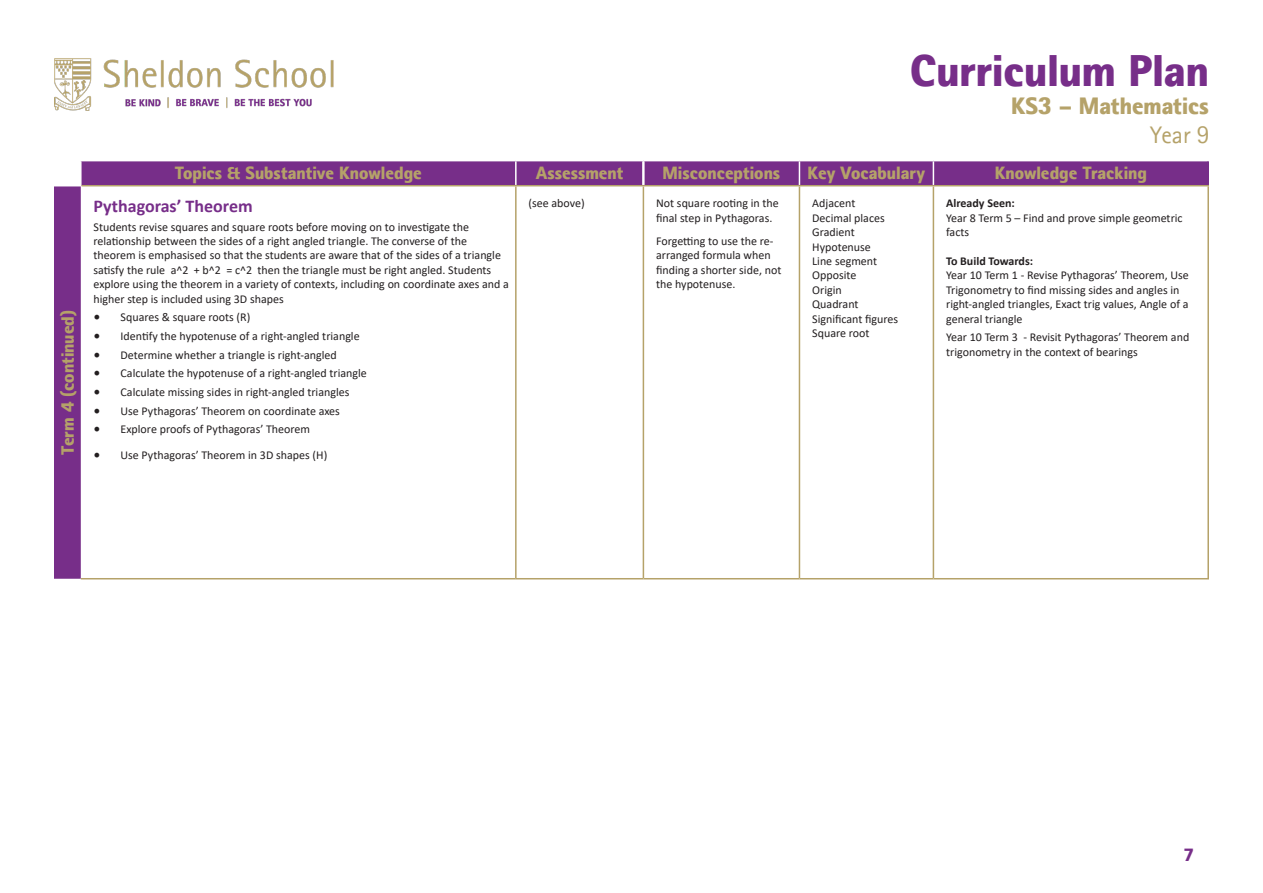
<style>
.page{position:relative;width:1263px;height:893px;background:#fff}
.page>*{position:absolute;margin:0;border:0;box-sizing:border-box;transform-origin:0 0}
.t1{font:900 45px "Rotis II Sans Pro";color:#772e89}
.t2{font:900 24px "Rotis II Sans Pro";color:#b5a269}
.t3{font:24px "Rotis II Sans Pro";color:#b5a269}
.t4{font:900 18px "Rotis II Sans Pro";color:#b5a269}
.t5{font:700 18px "Calibri";color:#772e89}
.t6{font:900 18px "Rotis II Sans Pro";color:#772e89}
.t7{font:12px/14.4px "Calibri";color:#231f20}
.t8{font:700 12px "Calibri";color:#231f20}
.s1{font-family:"Minion Pro";font-size:18px}
</style>
<div class="page">
<img style="left:54px;top:58px;width:280px;height:53px">
<svg style="left:54px;top:161px;width:1153px;height:418px"></svg>
<hr style="left:80px;top:161px;width:2px;height:24px;background:#fff">
<hr style="left:515px;top:161px;width:2px;height:24px;background:#fff">
<svg style="left:799px;top:161px;width:1px;height:24px"></svg>
<svg style="left:933px;top:161px;width:1px;height:24px"></svg>
<hr style="left:81px;top:578px;width:435px;height:1px;background:#b5a269">
<hr style="left:516px;top:578px;width:127px;height:1px;background:#b5a269">
<hr style="left:933px;top:578px;width:276px;height:1px;background:#b5a269">
<svg style="left:642px;top:161px;width:3px;height:24px"></svg>
<hr style="left:1207px;top:161px;width:2px;height:24px;background:#772e89">
<hr style="left:1207px;top:186px;width:2px;height:392px;background:#b5a269">
<hr style="left:515px;top:186px;width:2px;height:392px;background:#b5a269">
<hr style="left:799px;top:578px;width:134px;height:1px;background:#b5a269">
<hr style="left:643px;top:186px;width:1px;height:392px;background:#b5a269">
<hr style="left:799px;top:186px;width:1px;height:392px;background:#b5a269">
<hr style="left:643px;top:578px;width:156px;height:1px;background:#b5a269">
<hr style="left:933px;top:186px;width:1px;height:392px;background:#b5a269">
<svg style="left:54px;top:185px;width:28px;height:1px"></svg>
<hr style="left:82px;top:185px;width:434px;height:1px;background:#b5a269">
<hr style="left:516px;top:185px;width:127px;height:1px;background:#b5a269">
<hr style="left:643px;top:185px;width:156px;height:1px;background:#b5a269">
<hr style="left:799px;top:185px;width:134px;height:1px;background:#b5a269">
<hr style="left:933px;top:185px;width:276px;height:1px;background:#b5a269">
<p class="t4" style="left:57px;top:455px;width:146px;rotate:-90deg">Term 4 (continued)</p>
<h1 class="t1" style="left:910px;top:44px;width:300px">Curriculum Plan</h1>
<h2 class="t2" style="left:1011px;top:92px;width:199px">KS3 – Mathematics</h2>
<h2 class="t3" style="left:1150px;top:122px;width:61px">Year 9</h2>
<p class="t4" style="left:175px;top:163px;width:249px">Topics &amp; Substantive Knowledge</p>
<p class="t4" style="left:536px;top:163px;width:89px">Assessment</p>
<p class="t4" style="left:663px;top:163px;width:119px">Misconceptions</p>
<p class="t4" style="left:808px;top:163px;width:119px">Key Vocabulary</p>
<p class="t4" style="left:995px;top:163px;width:154px">Knowledge Tracking</p>
<p class="t5" style="left:94px;top:193px;width:161px">Pythagoras’ Theorem</p>
<p class="t7" style="left:94px;top:219px;width:417px">Students revise squares and square roots before moving on to investigate the relationship between the sides of a right angled triangle. The converse of the theorem is emphasised so that the students are aware that of the sides of a triangle satisfy the rule a^2 + b^2 = c^2 then the triangle must be right angled. Students explore using the theorem in a variety of contexts, including on coordinate axes and a higher step is included using 3D shapes</p>
<p class="t7" style="left:94px;top:310px;width:158px"><span class="s1">•</span> Squares &amp; square roots (R)</p>
<p class="t7" style="left:94px;top:328px;width:268px"><span class="s1">•</span> Identify the hypotenuse of a right-angled triangle</p>
<p class="t7" style="left:94px;top:347px;width:245px"><span class="s1">•</span> Determine whether a triangle is right-angled</p>
<p class="t7" style="left:94px;top:366px;width:275px"><span class="s1">•</span> Calculate the hypotenuse of a right-angled triangle</p>
<p class="t7" style="left:94px;top:384px;width:257px"><span class="s1">•</span> Calculate missing sides in right-angled triangles</p>
<p class="t7" style="left:94px;top:403px;width:248px"><span class="s1">•</span> Use Pythagoras’ Theorem on coordinate axes</p>
<p class="t7" style="left:94px;top:422px;width:218px"><span class="s1">•</span> Explore proofs of Pythagoras’ Theorem</p>
<p class="t7" style="left:94px;top:448px;width:235px"><span class="s1">•</span> Use Pythagoras’ Theorem in 3D shapes (H)</p>
<p class="t7" style="left:529px;top:196px;width:58px">(see above)</p>
<p class="t7" style="left:656px;top:196px;width:124px">Not square rooting in the final step in Pythagoras.</p>
<p class="t7" style="left:656px;top:233px;width:127px">Forgetting to use the re&shy;arranged formula when finding a shorter side, not the hypotenuse.</p>
<p class="t7" style="left:812px;top:196px;width:45px">Adjacent</p>
<p class="t7" style="left:812px;top:210px;width:74px">Decimal places</p>
<p class="t7" style="left:812px;top:225px;width:44px">Gradient</p>
<p class="t7" style="left:812px;top:239px;width:60px">Hypotenuse</p>
<p class="t7" style="left:812px;top:254px;width:66px">Line segment</p>
<p class="t7" style="left:812px;top:268px;width:46px">Opposite</p>
<p class="t7" style="left:812px;top:282px;width:31px">Origin</p>
<p class="t7" style="left:812px;top:297px;width:48px">Quadrant</p>
<p class="t7" style="left:812px;top:311px;width:87px">Significant figures</p>
<p class="t7" style="left:812px;top:326px;width:59px">Square root</p>
<p class="t8" style="left:946px;top:195px;width:70px">Already Seen:</p>
<p class="t7" style="left:946px;top:210px;width:238px">Year 8 Term 5 – Find and prove simple geometric facts</p>
<p class="t8" style="left:946px;top:253px;width:89px">To Build Towards:</p>
<p class="t7" style="left:946px;top:268px;width:244px">Year 10 Term 1 - Revise Pythagoras’ Theorem, Use Trigonometry to find missing sides and angles in right-angled triangles, Exact trig values, Angle of a general triangle</p>
<p class="t7" style="left:946px;top:330px;width:245px">Year 10 Term 3 - Revisit Pythagoras’ Theorem and trigonometry in the context of bearings</p>
<h3 class="t6" style="left:1183px;top:844px;width:12px">7</h3>
</div>
